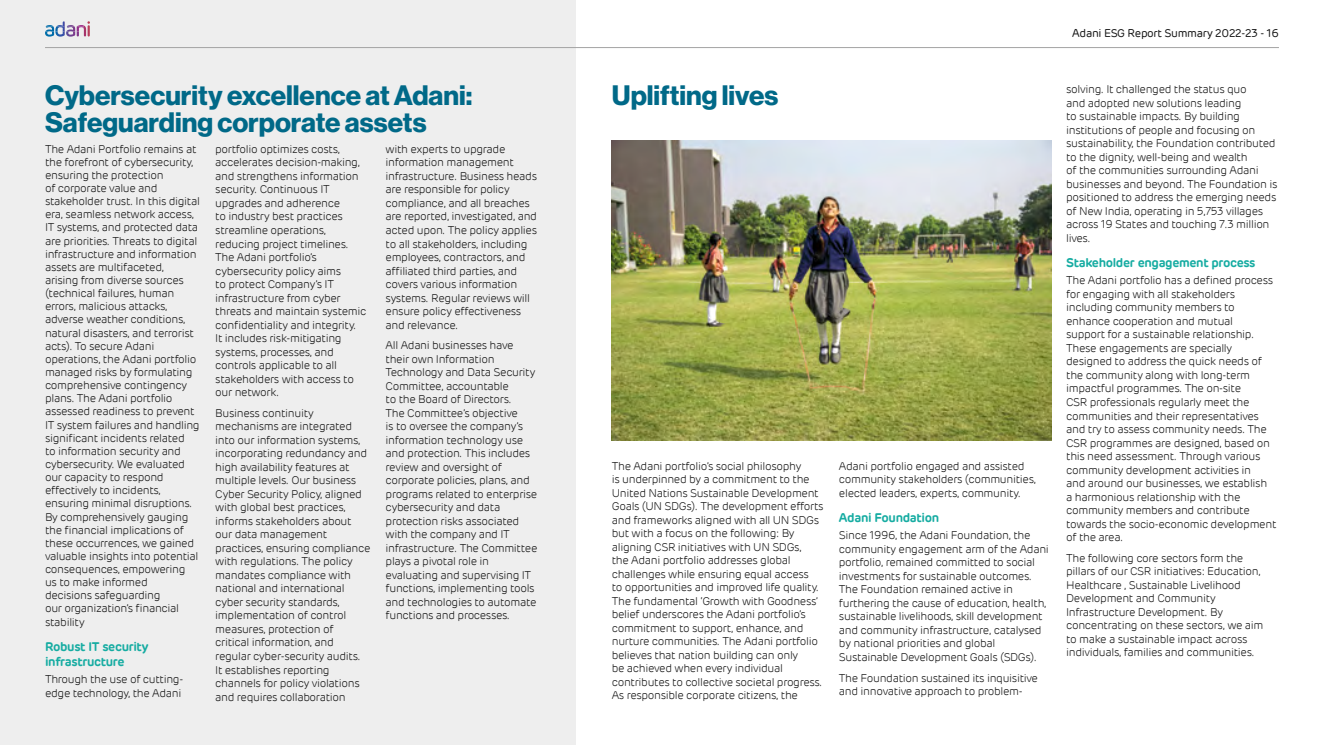
<style>
.page{position:relative;width:1324px;height:745px;background:#fff}
.page>*{position:absolute;margin:0;border:0;box-sizing:border-box;transform-origin:0 0}
.t1{font:700 27.5px/27.5px "Neue Haas Display";color:#006988}
.t2{font:600 12.5px/15px "Adani";letter-spacing:-.03em;color:#16aca2}
.t3{font:300 11.25px/13.5px "Adani";letter-spacing:-.03em;color:#131313}
.t4{font:11.25px "Adani";letter-spacing:-.03em;color:#131313}
</style>
<div class="page">
<div style="left:0;top:0;width:575px;height:744px;background:#eee"></div>
<img style="left:611px;top:141px;width:439px;height:299px">
<img style="left:46px;top:21px;width:37px;height:5px">
<img style="left:83px;top:21px;width:7px;height:16px">
<img style="left:45px;top:26px;width:19px;height:5px">
<img style="left:67px;top:26px;width:17px;height:5px">
<svg style="left:55px;top:31px;width:24px;height:6px"></svg>
<hr style="left:45px;top:47px;width:1233px;height:1px;background:#a3a3a3">
<h1 class="t1" style="left:45px;top:82px;width:429px">Cybersecurity excellence at Adani:<br>Safeguarding corporate assets</h1>
<p class="t3" style="left:45px;top:142px;width:156px;line-height:13.1px">The Adani Portfolio remains at the forefront of cybersecurity, ensuring the protection<br>of corporate value and stakeholder trust. In this digital era, seamless network access,<br>IT systems, and protected data are priorities. Threats to digital infrastructure and information assets are multifaceted, arising from diverse sources (technical failures, human errors, malicious attacks, adverse weather conditions, natural disasters, and terrorist acts). To secure Adani operations, the Adani portfolio managed risks by formulating comprehensive contingency plans. The Adani portfolio assessed readiness to prevent<br>IT system failures and handling significant incidents related<br>to information security and cybersecurity. We evaluated our capacity to respond effectively to incidents, ensuring minimal disruptions.<br>By comprehensively gauging the financial implications of these occurrences, we gained valuable insights into potential consequences, empowering us to make informed<br>decisions safeguarding<br>our organization’s financial stability</p>
<p class="t2" style="left:45px;top:639px;width:105px">Robust IT security infrastructure</p>
<p class="t3" style="left:45px;top:672px;width:140px">Through the use of cutting&shy;edge technology, the Adani</p>
<p class="t3" style="left:215px;top:142px;width:152px">portfolio optimizes costs, accelerates decision-making, and strengthens information security. Continuous IT upgrades and adherence<br>to industry best practices streamline operations, reducing project timelines.<br>The Adani portfolio’s cybersecurity policy aims<br>to protect Company’s IT infrastructure from cyber threats and maintain systemic confidentiality and integrity.<br>It includes risk-mitigating systems, processes, and controls applicable to all stakeholders with access to our network.</p>
<p class="t3" style="left:215px;top:406px;width:157px">Business continuity mechanisms are integrated into our information systems, incorporating redundancy and high availability features at multiple levels. Our business<br>Cyber Security Policy, aligned with global best practices, informs stakeholders about our data management practices, ensuring compliance with regulations. The policy mandates compliance with national and international cyber security standards, implementation of control measures, protection of<br>critical information, and regular cyber-security audits.<br>It establishes reporting channels for policy violations and requires collaboration</p>
<p class="t3" style="left:385px;top:142px;width:153px">with experts to upgrade information management infrastructure. Business heads are responsible for policy compliance, and all breaches are reported, investigated, and acted upon. The policy applies to all stakeholders, including employees, contractors, and affiliated third parties, and covers various information systems. Regular reviews will ensure policy effectiveness and relevance.</p>
<p class="t3" style="left:385px;top:338px;width:153px">All Adani businesses have their own Information<br>Technology and Data Security<br>Committee, accountable<br>to the Board of Directors.<br>The Committee’s objective<br>is to oversee the company’s information technology use and protection. This includes review and oversight of corporate policies, plans, and programs related to enterprise cybersecurity and data protection risks associated with the company and IT infrastructure. The Committee plays a pivotal role in evaluating and supervising IT functions, implementing tools and technologies to automate functions and processes.</p>
<p class="t4" style="left:1072px;top:26px;width:208px">Adani ESG Report Summary 2022-23 - 16</p>
<h1 class="t1" style="left:611px;top:82px;width:168px">Uplifting lives</h1>
<p class="t3" style="left:1065px;top:83px;width:213px">solving. It challenged the status quo<br>and adopted new solutions leading<br>to sustainable impacts. By building institutions of people and focusing on sustainability, the Foundation contributed to the dignity, well-being and wealth<br>of the communities surrounding Adani businesses and beyond. The Foundation is positioned to address the emerging needs of New India, operating in 5,753 villages across 19 States and touching 7.3 million lives.</p>
<p class="t2" style="left:1065px;top:255px;width:191px">Stakeholder engagement process</p>
<p class="t3" style="left:1065px;top:274px;width:212px">The Adani portfolio has a defined process for engaging with all stakeholders including community members to enhance cooperation and mutual<br>support for a sustainable relationship.<br>These engagements are specially designed to address the quick needs of the community along with long-term impactful programmes. The on-site<br>CSR professionals regularly meet the communities and their representatives and try to assess community needs. The CSR programmes are designed, based on this need assessment. Through various community development activities in<br>and around our businesses, we establish<br>a harmonious relationship with the community members and contribute towards the socio-economic development of the area.</p>
<p class="t3" style="left:1065px;top:551px;width:199px">The following core sectors form the pillars of our CSR initiatives: Education, Healthcare , Sustainable Livelihood Development and Community Infrastructure Development. By concentrating on these sectors, we aim to make a sustainable impact across individuals, families and communities.</p>
<p class="t3" style="left:611px;top:459px;width:213px">The Adani portfolio’s social philosophy<br>is underpinned by a commitment to the United Nations Sustainable Development Goals (UN SDGs). The development efforts and frameworks aligned with all UN SDGs but with a focus on the following: By aligning CSR initiatives with UN SDGs,<br>the Adani portfolio addresses global challenges while ensuring equal access<br>to opportunities and improved life quality.<br>The fundamental ‘Growth with Goodness’ belief underscores the Adani portfolio’s commitment to support, enhance, and nurture communities. The Adani portfolio believes that nation building can only<br>be achieved when every individual contributes to collective societal progress.<br>As responsible corporate citizens, the</p>
<p class="t3" style="left:838px;top:459px;width:198px">Adani portfolio engaged and assisted community stakeholders (communities, elected leaders, experts, community.</p>
<p class="t2" style="left:838px;top:510px;width:102px">Adani Foundation</p>
<p class="t3" style="left:838px;top:528px;width:211px">Since 1996, the Adani Foundation, the community engagement arm of the Adani portfolio, remained committed to social investments for sustainable outcomes.<br>The Foundation remained active in furthering the cause of education, health, sustainable livelihoods, skill development and community infrastructure, catalysed by national priorities and global Sustainable Development Goals (SDGs).</p>
<p class="t3" style="left:838px;top:670px;width:200px">The Foundation sustained its inquisitive and innovative approach to problem-</p>
</div>
